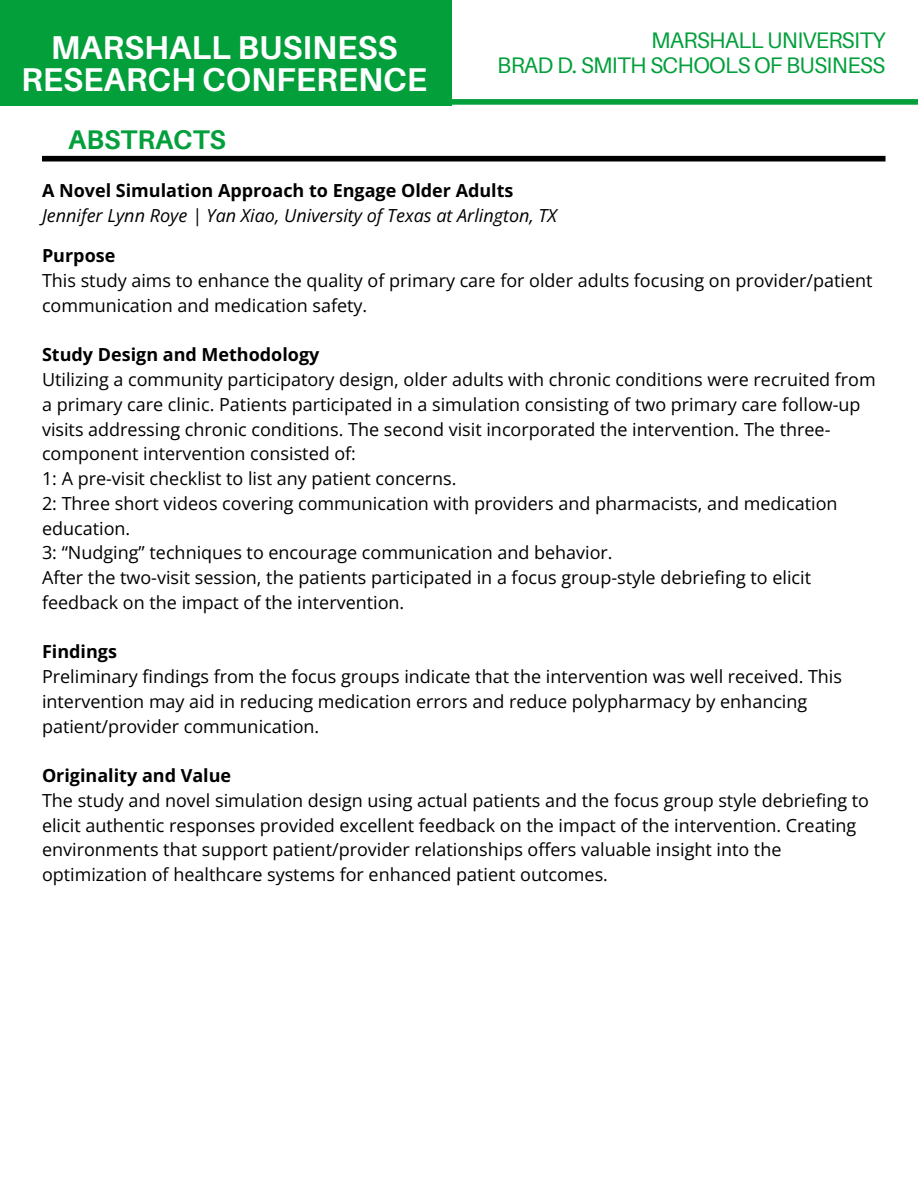
<style>
.page{position:relative;width:918px;height:1188px;background:#fff}
.page>*{position:absolute;margin:0;border:0;box-sizing:border-box;transform-origin:0 0}
.t1{font:700 33px "Aileron";color:#fff}
.t2{font:700 27px "Aileron";color:#029f3b}
.t3{font:22.5px "Aileron";letter-spacing:-.03em;color:#029f3b}
.t4{font:18px/24.8px "Open Sans";color:#000}
.t5{font:700 18px "Open Sans";color:#000}
.t6{font:italic 18px "Open Sans";color:#000}
</style>
<div class="page">
<div style="left:255px;top:99px;width:663px;height:6px;background:#029f3b"></div>
<div style="left:42px;top:156px;width:844px;height:6px;background:#000"></div>
<div style="left:0;top:0;width:452px;height:105px;background:#029f3b"></div>
<p class="t1" style="left:51px;top:27px;width:348px">MARSHALL BUSINESS</p>
<p class="t1" style="left:21px;top:59px;width:407px">RESEARCH CONFERENCE</p>
<p class="t2" style="left:68px;top:123px;width:159px">ABSTRACTS</p>
<p class="t3" style="left:651px;top:26px;width:236px">MARSHALL UNIVERSITY</p>
<p class="t3" style="left:497px;top:52px;width:390px">BRAD D. SMITH SCHOOLS OF BUSINESS</p>
<p class="t5" style="left:42px;top:178px;width:473px">A Novel Simulation Approach to Engage Older Adults</p>
<p class="t6" style="left:42px;top:202px;width:517px">Jennifer Lynn Roye | Yan Xiao, University of Texas at Arlington, TX</p>
<p class="t5" style="left:42px;top:243px;width:75px">Purpose</p>
<p class="t4" style="left:42px;top:268px;width:832px">This study aims to enhance the quality of primary care for older adults focusing on provider/patient communication and medication safety.</p>
<p class="t5" style="left:42px;top:342px;width:279px">Study Design and Methodology</p>
<p class="t4" style="left:42px;top:367px;width:835px">Utilizing a community participatory design, older adults with chronic conditions were recruited from a primary care clinic. Patients participated in a simulation consisting of two primary care follow-up visits addressing chronic conditions. The second visit incorporated the intervention. The three&shy;component intervention consisted of:</p>
<p class="t4" style="left:42px;top:466px;width:416px">1: A pre-visit checklist to list any patient concerns.</p>
<p class="t4" style="left:42px;top:491px;width:797px">2: Three short videos covering communication with providers and pharmacists, and medication education.</p>
<p class="t4" style="left:42px;top:540px;width:572px">3: “Nudging” techniques to encourage communication and behavior.</p>
<p class="t4" style="left:42px;top:565px;width:771px">After the two-visit session, the patients participated in a focus group-style debriefing to elicit feedback on the impact of the intervention.</p>
<p class="t5" style="left:42px;top:639px;width:76px">Findings</p>
<p class="t4" style="left:42px;top:664px;width:802px">Preliminary findings from the focus groups indicate that the intervention was well received. This intervention may aid in reducing medication errors and reduce polypharmacy by enhancing patient/provider communication.</p>
<p class="t5" style="left:42px;top:763px;width:191px">Originality and Value</p>
<p class="t4" style="left:42px;top:788px;width:828px">The study and novel simulation design using actual patients and the focus group style debriefing to elicit authentic responses provided excellent feedback on the impact of the intervention. Creating environments that support patient/provider relationships offers valuable insight into the optimization of healthcare systems for enhanced patient outcomes.</p>
</div>
